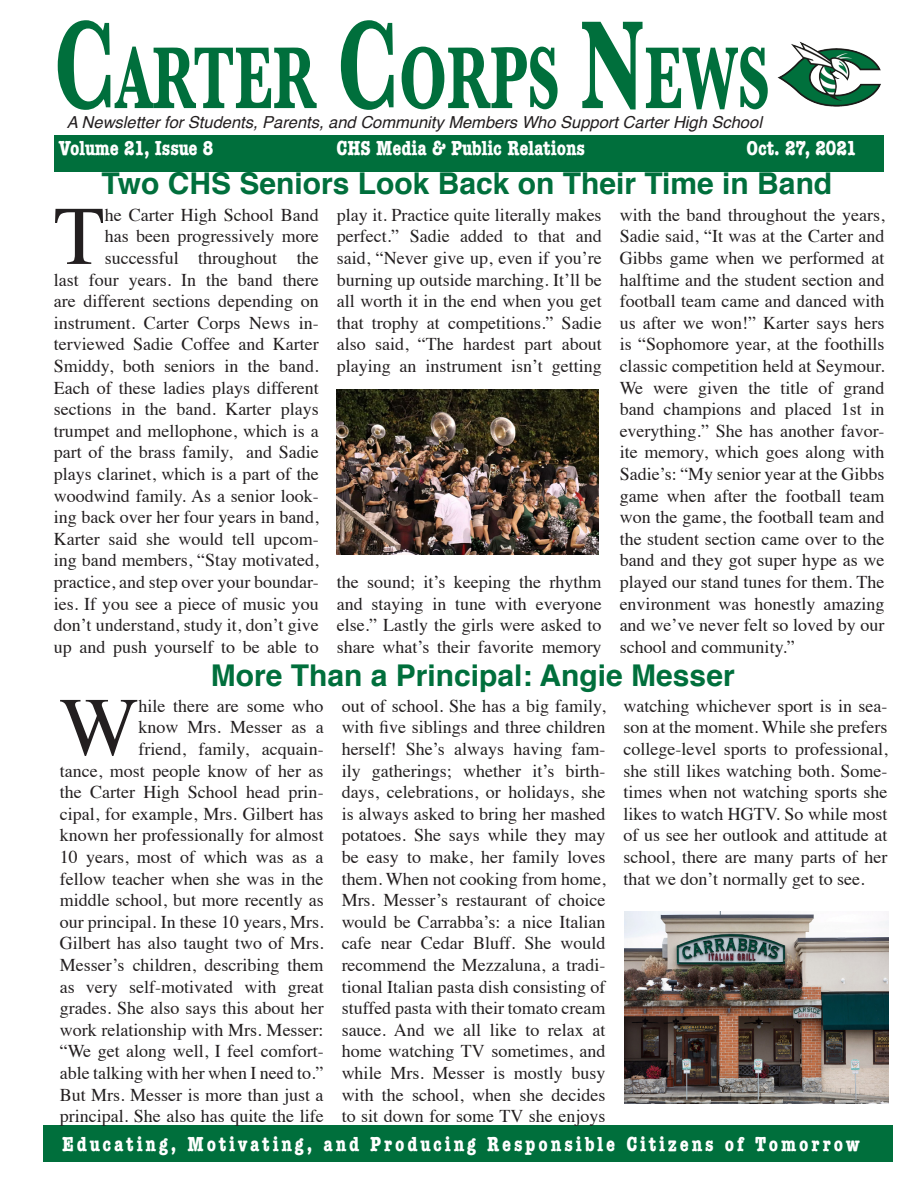
<style>
.page{position:relative;width:918px;height:1188px;background:#fff}
.page>*{position:absolute;margin:0;border:0;box-sizing:border-box;transform-origin:0 0}
.t1{font:700 130.35px "Baskerville";color:#006f3c;scale:.63 1}
.t2{font:700 91.2px "Baskerville";color:#006f3c;scale:.63 1}
.t3{font:83.25px "Times";color:#231f20}
.t4{font:700 30px "Helvetica";color:#006f3c}
.t5{font:700 condensed 21px "American Typewriter";letter-spacing:.14em;color:#fff}
.t6{font:700 condensed 21px "American Typewriter";color:#fff}
.t7{font:18px/21.6px "Times";color:#231f20;text-align:justify}
.t8{font:italic 16.5px "Helvetica";color:#231f20}
.s1{font-size:130.35px}
</style>
<div class="page">
<div style="left:54px;top:135px;width:830px;height:36px;background:#006f3c"></div>
<img style="left:777px;top:41px;width:104px;height:66px">
<div style="left:43px;top:1125px;width:850px;height:37px;background:#006f3c"></div>
<img style="left:336px;top:390px;width:263px;height:164px">
<img style="left:625px;top:912px;width:263px;height:192px">
<p class="t1" style="left:54px;top:-11px;width:100px">C</p>
<p class="t8" style="left:67px;top:109px;width:697px">A Newsletter for Students, Parents, and Community Members Who Support Carter High School</p>
<p class="t2" style="left:116px;top:25px;width:1039px">ARTER <span class="s1">C</span>ORPS <span class="s1">N</span>EWS</p>
<p class="t6" style="left:59px;top:131px;width:156px">Volume 21, Issue 8</p>
<p class="t6" style="left:337px;top:131px;width:250px">CHS Media &amp; Public Relations</p>
<p class="t6" style="left:747px;top:131px;width:112px">Oct. 27, 2021</p>
<p class="t4" style="left:102px;top:159px;width:732px">Two CHS Seniors Look Back on Their Time in Band</p>
<p class="t3" style="left:54px;top:158px;width:52px">T</p>
<p class="t7" style="left:54px;top:202px;width:266px;text-align:right">he Carter High School Band<br>has been progressively more successful throughout the<br>last four years. In the band there are different sections depending on instrument. Carter Corps News in&shy;terviewed Sadie Coffee and Karter Smiddy, both seniors in the band.<br>Each of these ladies plays different sections in the band. Karter plays trumpet and mellophone, which is a part of the brass family, and Sadie plays clarinet, which is a part of the woodwind family. As a senior look&shy;ing back over her four years in band, Karter said she would tell upcom&shy;ing band members, “Stay motivated, practice, and step over your boundar&shy;ies. If you see a piece of music you don’t understand, study it, don’t give up and push yourself to be able to</p>
<p class="t7" style="left:337px;top:202px;width:266px">play it. Practice quite literally makes perfect.” Sadie added to that and said, “Never give up, even if you’re burning up outside marching. It’ll be all worth it in the end when you get that trophy at competitions.” Sadie also said, “The hardest part about playing an instrument isn’t getting</p>
<p class="t7" style="left:337px;top:570px;width:266px">the sound; it’s keeping the rhythm and staying in tune with everyone else.” Lastly the girls were asked to share what’s their favorite memory</p>
<p class="t7" style="left:620px;top:202px;width:266px">with the band throughout the years, Sadie said, “It was at the Carter and Gibbs game when we performed at halftime and the student section and football team came and danced with us after we won!” Karter says hers is “Sophomore year, at the foothills classic competition held at Seymour.<br>We were given the title of grand band champions and placed 1st in everything.” She has another favor&shy;ite memory, which goes along with Sadie’s: “My senior year at the Gibbs game when after the football team won the game, the football team and the student section came over to the band and they got super hype as we played our stand tunes for them. The environment was honestly amazing and we’ve never felt so loved by our school and community.”</p>
<p class="t4" style="left:211px;top:651px;width:526px">More Than a Principal: Angie Messer</p>
<p class="t3" style="left:60px;top:649px;width:80px">W</p>
<p class="t7" style="left:60px;top:693px;width:265px;text-align:right">hile there are some who<br>know Mrs. Messer as a<br>friend, family, acquain-<br>tance, most people know of her as the Carter High School head prin&shy;cipal, for example, Mrs. Gilbert has known her professionally for almost 10 years, most of which was as a fellow teacher when she was in the middle school, but more recently as our principal. In these 10 years, Mrs.<br>Gilbert has also taught two of Mrs.<br>Messer’s children, describing them as very self-motivated with great grades. She also says this about her work relationship with Mrs. Messer: “We get along well, I feel comfort&shy;able talking with her when I need to.” But Mrs. Messer is more than just a principal. She also has quite the life</p>
<p class="t7" style="left:342px;top:693px;width:265px">out of school. She has a big family, with five siblings and three children herself! She’s always having fam&shy;ily gatherings; whether it’s birth&shy;days, celebrations, or holidays, she is always asked to bring her mashed potatoes. She says while they may be easy to make, her family loves them. When not cooking from home, Mrs. Messer’s restaurant of choice would be Carrabba’s: a nice Italian cafe near Cedar Bluff. She would recommend the Mezzaluna, a tradi&shy;tional Italian pasta dish consisting of stuffed pasta with their tomato cream sauce. And we all like to relax at home watching TV sometimes, and while Mrs. Messer is mostly busy with the school, when she decides to sit down for some TV she enjoys</p>
<p class="t7" style="left:624px;top:693px;width:265px">watching whichever sport is in sea&shy;son at the moment. While she prefers college-level sports to professional, she still likes watching both. Some&shy;times when not watching sports she likes to watch HGTV. So while most of us see her outlook and attitude at school, there are many parts of her that we don’t normally get to see.</p>
<p class="t5" style="left:62px;top:1127px;width:799px">Educating, Motivating, and Producing Responsible Citizens of Tomorrow</p>
</div>
